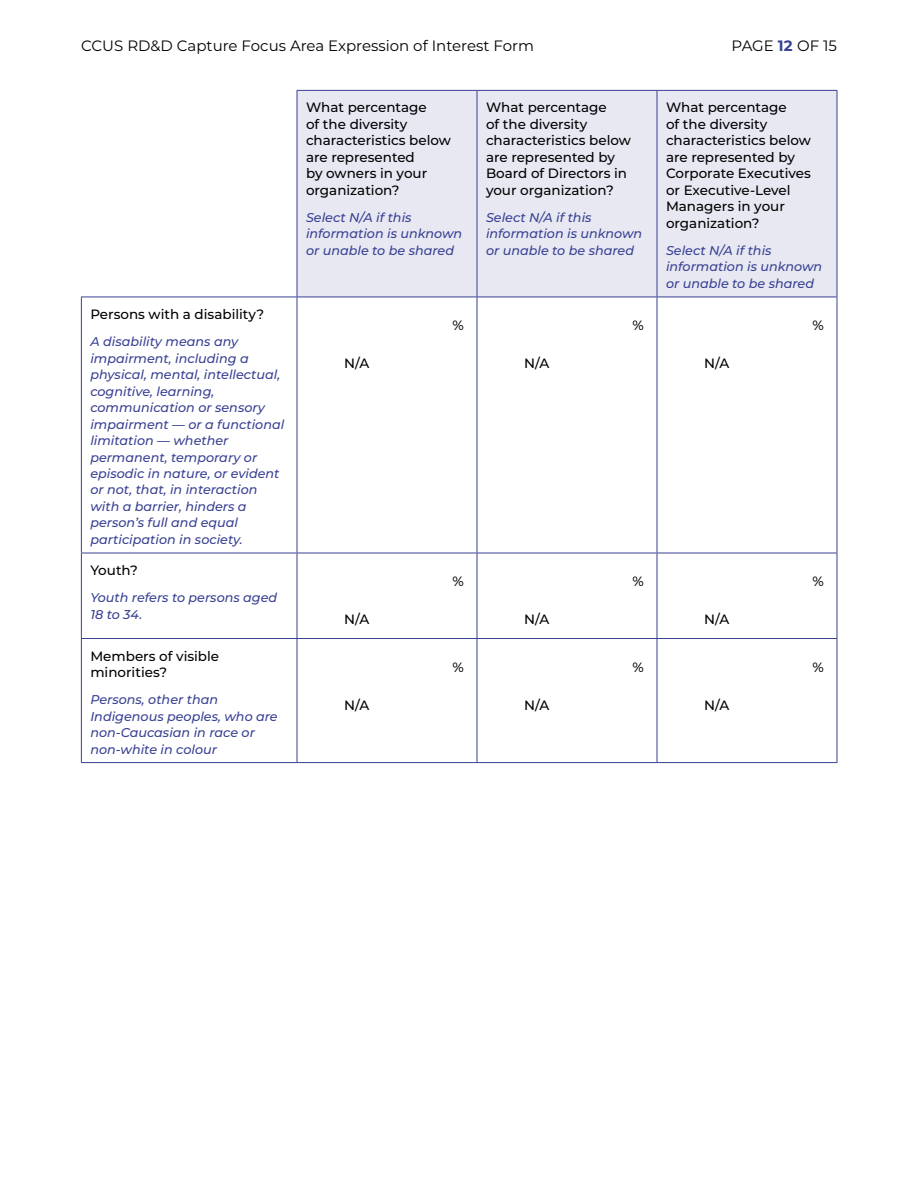
<style>
.page{position:relative;width:918px;height:1188px;background:#fff}
.page>*{position:absolute;margin:0;border:0;box-sizing:border-box;transform-origin:0 0}
.t1{font:15px "Montserrat";color:#000}
.T1{font:500 13.5px/16.5px "Montserrat";color:#000}
.T2{font:italic 500 12.75px/16.5px "Montserrat";color:#394193}
.s1{font-weight:700;color:#394193}
</style>
<div class="page">
<div style="left:298px;top:91px;width:539px;height:206px;background:#e7e8f2"></div>
<hr style="left:297px;top:90px;width:180px;height:1px;background:#394193">
<hr style="left:297px;top:91px;width:1px;height:206px;background:#394193">
<hr style="left:477px;top:90px;width:180px;height:1px;background:#394193">
<hr style="left:477px;top:91px;width:1px;height:206px;background:#394193">
<hr style="left:657px;top:90px;width:180px;height:1px;background:#394193">
<hr style="left:657px;top:91px;width:1px;height:206px;background:#394193">
<hr style="left:837px;top:91px;width:1px;height:206px;background:#394193">
<hr style="left:81px;top:297px;width:216px;height:1px;background:#394193">
<hr style="left:297px;top:297px;width:180px;height:1px;background:#394193">
<hr style="left:477px;top:297px;width:180px;height:1px;background:#394193">
<hr style="left:657px;top:297px;width:180px;height:1px;background:#394193">
<hr style="left:81px;top:297px;width:1px;height:256px;background:#394193">
<hr style="left:297px;top:297px;width:1px;height:256px;background:#394193">
<hr style="left:477px;top:297px;width:1px;height:256px;background:#394193">
<hr style="left:657px;top:297px;width:1px;height:256px;background:#394193">
<hr style="left:837px;top:297px;width:1px;height:256px;background:#394193">
<hr style="left:81px;top:553px;width:216px;height:1px;background:#394193">
<hr style="left:81px;top:553px;width:1px;height:85px;background:#394193">
<hr style="left:297px;top:553px;width:180px;height:1px;background:#394193">
<hr style="left:297px;top:553px;width:1px;height:85px;background:#394193">
<hr style="left:477px;top:553px;width:180px;height:1px;background:#394193">
<hr style="left:477px;top:553px;width:1px;height:85px;background:#394193">
<hr style="left:657px;top:553px;width:180px;height:1px;background:#394193">
<hr style="left:657px;top:553px;width:1px;height:85px;background:#394193">
<hr style="left:837px;top:553px;width:1px;height:85px;background:#394193">
<hr style="left:81px;top:638px;width:216px;height:1px;background:#394193">
<hr style="left:81px;top:639px;width:1px;height:123px;background:#394193">
<hr style="left:297px;top:638px;width:180px;height:1px;background:#394193">
<hr style="left:297px;top:639px;width:1px;height:123px;background:#394193">
<hr style="left:477px;top:638px;width:180px;height:1px;background:#394193">
<hr style="left:477px;top:639px;width:1px;height:123px;background:#394193">
<hr style="left:657px;top:638px;width:180px;height:1px;background:#394193">
<hr style="left:657px;top:639px;width:1px;height:123px;background:#394193">
<hr style="left:837px;top:639px;width:1px;height:123px;background:#394193">
<hr style="left:81px;top:762px;width:216px;height:1px;background:#394193">
<hr style="left:297px;top:762px;width:180px;height:1px;background:#394193">
<hr style="left:477px;top:762px;width:180px;height:1px;background:#394193">
<hr style="left:657px;top:762px;width:180px;height:1px;background:#394193">
<p class="t1" style="left:81px;top:35px;width:454px">CCUS RD&amp;D Capture Focus Area Expression of Interest Form</p>
<p class="t1" style="left:732px;top:35px;width:107px">PAGE <span class="s1">12</span> OF 15</p>
<p class="T1" style="left:90px;top:305px;width:175px">Persons with a disability?</p>
<p class="T2" style="left:90px;top:333px;width:196px">A disability means any impairment, including a physical, mental, intellectual, cognitive, learning, communication or sensory impairment — or a functional limitation — whether permanent, temporary or episodic in nature, or evident or not, that, in interaction with a barrier, hinders a person’s full and equal participation in society.</p>
<p class="T1" style="left:90px;top:561px;width:49px">Youth?</p>
<p class="T2" style="left:90px;top:589px;width:188px">Youth refers to persons aged<br>18 to 34.</p>
<p class="T1" style="left:306px;top:99px;width:147px">What percentage<br>of the diversity characteristics below are represented<br>by owners in your organization?</p>
<p class="T2" style="left:306px;top:209px;width:158px">Select N/A if this information is unknown or unable to be shared</p>
<p class="T1" style="left:344px;top:354px;width:27px">N/A</p>
<p class="T1" style="left:344px;top:611px;width:27px">N/A</p>
<p class="T1" style="left:452px;top:317px;width:13px">%</p>
<p class="T1" style="left:452px;top:573px;width:13px">%</p>
<p class="T1" style="left:90px;top:647px;width:130px">Members of visible minorities?</p>
<p class="T2" style="left:90px;top:691px;width:189px">Persons, other than<br>Indigenous peoples, who are non-Caucasian in race or non-white in colour</p>
<p class="T1" style="left:344px;top:696px;width:27px">N/A</p>
<p class="T1" style="left:452px;top:658px;width:13px">%</p>
<p class="T1" style="left:486px;top:99px;width:147px">What percentage<br>of the diversity characteristics below are represented by<br>Board of Directors in your organization?</p>
<p class="T2" style="left:486px;top:209px;width:158px">Select N/A if this information is unknown or unable to be shared</p>
<p class="T1" style="left:524px;top:354px;width:27px">N/A</p>
<p class="T1" style="left:524px;top:611px;width:27px">N/A</p>
<p class="T1" style="left:524px;top:696px;width:27px">N/A</p>
<p class="T1" style="left:632px;top:317px;width:13px">%</p>
<p class="T1" style="left:632px;top:573px;width:13px">%</p>
<p class="T1" style="left:632px;top:658px;width:13px">%</p>
<p class="T1" style="left:666px;top:99px;width:147px">What percentage<br>of the diversity characteristics below are represented by<br>Corporate Executives or Executive-Level<br>Managers in your organization?</p>
<p class="T2" style="left:666px;top:242px;width:158px">Select N/A if this information is unknown or unable to be shared</p>
<p class="T1" style="left:704px;top:354px;width:27px">N/A</p>
<p class="T1" style="left:704px;top:611px;width:27px">N/A</p>
<p class="T1" style="left:704px;top:696px;width:27px">N/A</p>
<p class="T1" style="left:812px;top:317px;width:13px">%</p>
<p class="T1" style="left:812px;top:573px;width:13px">%</p>
<p class="T1" style="left:812px;top:658px;width:13px">%</p>
</div>
